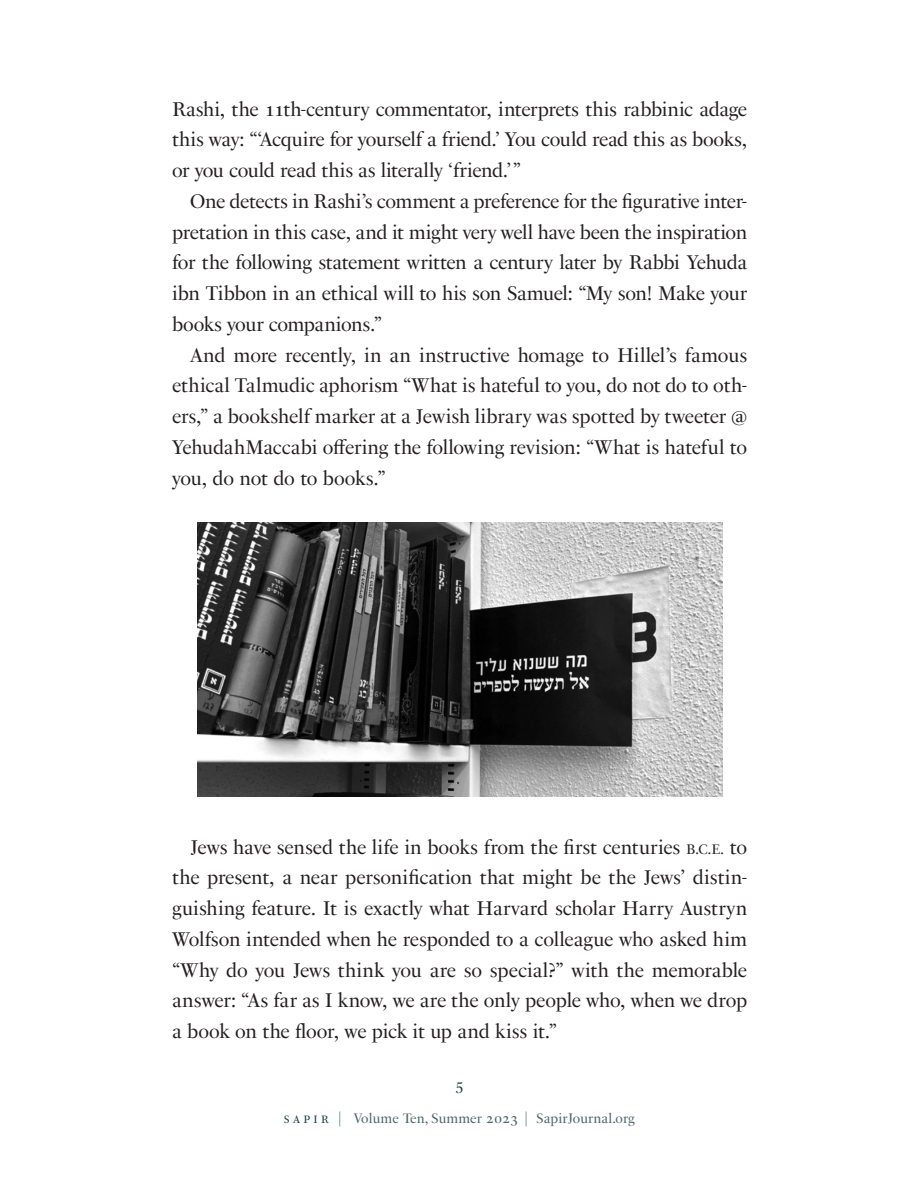
<style>
.page{position:relative;width:918px;height:1188px;background:#fff}
.page>*{position:absolute;margin:0;border:0;box-sizing:border-box;transform-origin:0 0}
.t1{font:19.5px/30.8px "PS Fournier Std";letter-spacing:-.015em;color:#231f20;text-align:justify}
.t2{font:300 15px "PS Fournier Std Petit";color:#1c4446}
.t3{font:13.5px "PS Fournier Std";letter-spacing:.01em;color:#4a6467}
.s1{font-size:13.65px}
.s2{font-size:14.7px}
.s3{font-family:"PS Fournier Std Petit";font-size:10.5px;color:#1c4446}
.s4{font-family:"PS Fournier Std Petit";font-size:15px;color:#1c4446}
</style>
<div class="page">
<img style="left:197px;top:523px;width:525px;height:273px">
<p class="t1" style="left:172px;top:93px;width:576px">Rashi, the 11th-century commentator, interprets this rabbinic adage this way: “‘Acquire for yourself a friend.’ You could read this as books, or you could read this as literally ‘friend.’”</p>
<p class="t1" style="left:172px;top:186px;width:577px;text-indent:18px">One detects in Rashi’s comment a preference for the figurative inter&shy;pretation in this case, and it might very well have been the inspiration for the following statement written a century later by Rabbi Yehuda ibn Tibbon in an ethical will to his son Samuel: “My son! Make your books your companions.”</p>
<p class="t1" style="left:172px;top:339px;width:577px;text-indent:18px">And more recently, in an instructive homage to Hillel’s famous ethical Talmudic aphorism “What is hateful to you, do not do to oth&shy;ers,” a bookshelf marker at a Jewish library was spotted by tweeter @ YehudahMaccabi offering the following revision: “What is hateful to you, do not do to books.”</p>
<p class="t1" style="left:172px;top:831px;width:577px;text-indent:18px">Jews have sensed the life in books from the first centuries <span class="s1">b</span><span class="s2">.</span><span class="s1">c</span><span class="s2">.</span><span class="s1">e</span><span class="s2">.</span> to the present, a near personification that might be the Jews’ distin&shy;guishing feature. It is exactly what Harvard scholar Harry Austryn Wolfson intended when he responded to a colleague who asked him “Why do you Jews think you are so special?” with the memorable answer: “As far as I know, we are the only people who, when we drop a book on the floor, we pick it up and kiss it.”</p>
<p class="t2" style="left:455px;top:1076px;width:10px">5</p>
<p class="t3" style="left:284px;top:1111px;width:352px"><span class="s3">S A P I R</span> <span class="s4">|</span> Volume Ten, Summer 2023 <span class="s4">|</span> SapirJournal.org</p>
</div>
